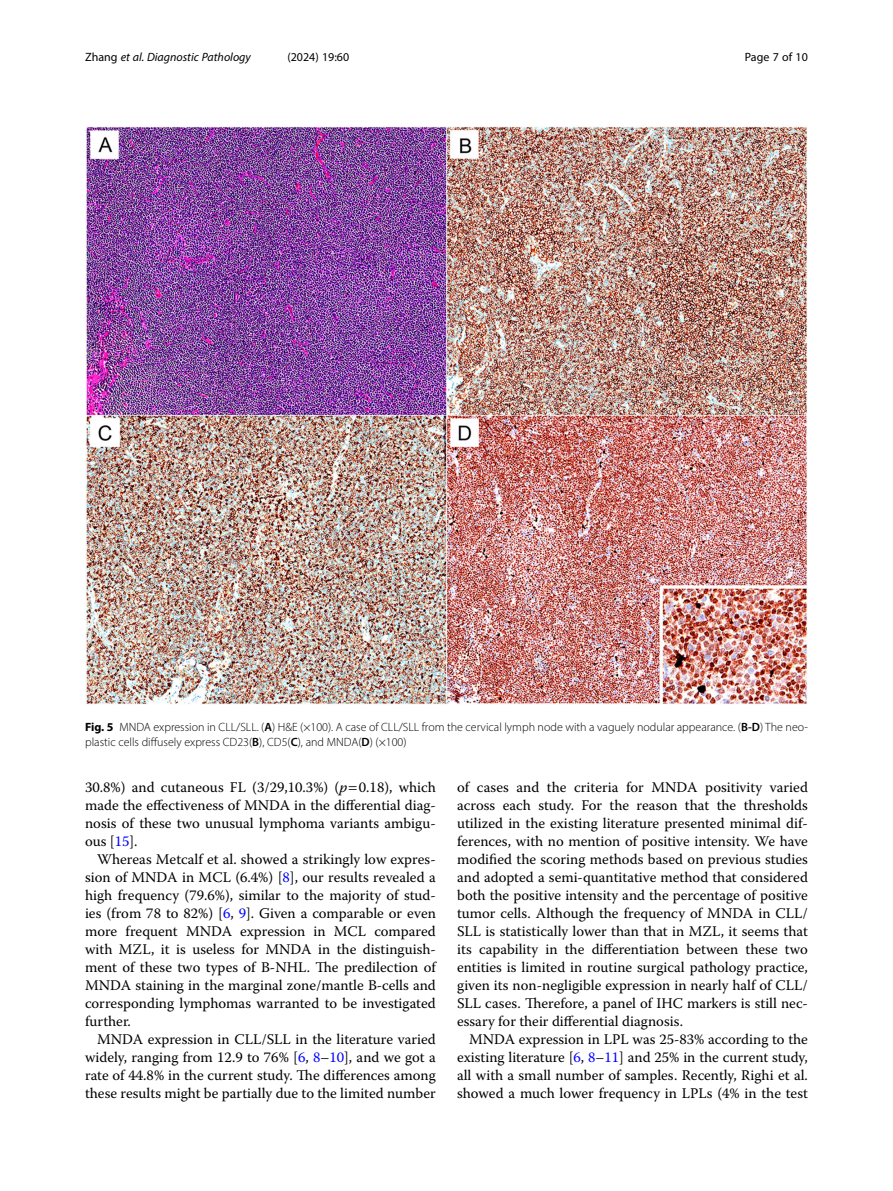
<style>
.page{position:relative;width:893px;height:1191px;background:#fff}
.page>*{position:absolute;margin:0;border:0;box-sizing:border-box;transform-origin:0 0}
.Body_Text_Indent{font:14.7px/18px "Warnock Pro";color:#000;text-align:justify}
.Figure_Caption{font:300 12px/15px "Myriad Pro";color:#000}
.t1{font:italic 12px "Myriad Pro";color:#000}
.t2{font:12px "Myriad Pro";color:#000}
.s1{font-style:normal}
.s2{font-weight:700}
.s3{font-weight:600}
.s4{font-style:italic}
.s5{color:#00f}
</style>
<div class="page">
<img style="left:85px;top:126px;width:723px;height:578px">
<p class="t1" style="left:85px;top:50px;width:167px"><span class="s1">Zhang</span> et al. Diagnostic Pathology</p>
<p class="t2" style="left:287px;top:50px;width:63px">(2024) 19:60</p>
<p class="t2" style="left:745px;top:50px;width:65px">Page 7 of 10</p>
<p class="Figure_Caption" style="left:85px;top:720px;width:724px"><span class="s2">Fig. 5</span> MNDA expression in CLL/SLL. (<span class="s3">A</span>) H&amp;E (×100). A case of CLL/SLL from the cervical lymph node with a vaguely nodular appearance. (<span class="s3">B-D</span>) The neo&shy;plastic cells diffusely express CD23(<span class="s3">B</span>), CD5(<span class="s3">C</span>), and MNDA(<span class="s3">D</span>) (×100)</p>
<p class="Body_Text_Indent" style="left:85px;top:778px;width:352px">30.8%) and cutaneous FL (3/29,10.3%) (<span class="s4">p</span> 0.18), which made the effectiveness of MNDA in the differential diag&shy;nosis of these two unusual lymphoma variants ambigu&shy;ous [<span class="s5">15</span>].</p>
<p class="Body_Text_Indent" style="left:85px;top:850px;width:352px;text-indent:12px">Whereas Metcalf et al. showed a strikingly low expres&shy;sion of MNDA in MCL (6.4%) [<span class="s5">8</span>], our results revealed a high frequency (79.6%), similar to the majority of stud&shy;ies (from 78 to 82%) [<span class="s5">6</span>, <span class="s5">9</span>]. Given a comparable or even more frequent MNDA expression in MCL compared with MZL, it is useless for MNDA in the distinguish&shy;ment of these two types of B-NHL. The predilection of MNDA staining in the marginal zone/mantle B-cells and corresponding lymphomas warranted to be investigated further.</p>
<p class="Body_Text_Indent" style="left:85px;top:1030px;width:352px;text-indent:12px">MNDA expression in CLL/SLL in the literature varied widely, ranging from 12.9 to 76% [<span class="s5">6</span>, <span class="s5">8</span>–<span class="s5">10</span>], and we got a rate of 44.8% in the current study. The differences among these results might be partially due to the limited number</p>
<p class="Body_Text_Indent" style="left:457px;top:778px;width:352px">of cases and the criteria for MNDA positivity varied across each study. For the reason that the thresholds utilized in the existing literature presented minimal dif&shy;ferences, with no mention of positive intensity. We have modified the scoring methods based on previous studies and adopted a semi-quantitative method that considered both the positive intensity and the percentage of positive tumor cells. Although the frequency of MNDA in CLL/ SLL is statistically lower than that in MZL, it seems that its capability in the differentiation between these two entities is limited in routine surgical pathology practice, given its non-negligible expression in nearly half of CLL/ SLL cases. Therefore, a panel of IHC markers is still nec&shy;essary for their differential diagnosis.</p>
<p class="Body_Text_Indent" style="left:457px;top:1030px;width:352px;text-indent:12px">MNDA expression in LPL was 25-83% according to the existing literature [<span class="s5">6</span>, <span class="s5">8</span>–<span class="s5">11</span>] and 25% in the current study, all with a small number of samples. Recently, Righi et al. showed a much lower frequency in LPLs (4% in the test</p>
</div>
